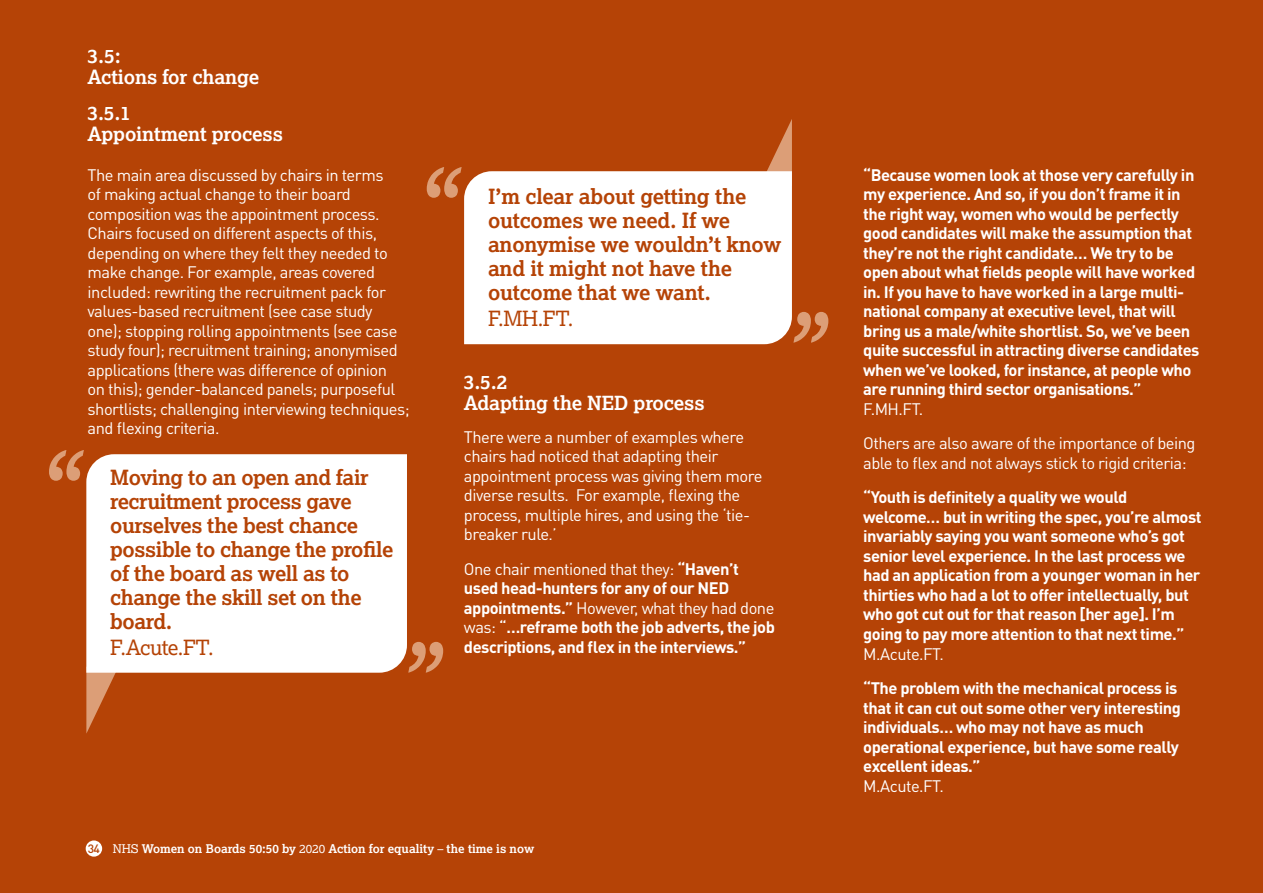
<style>
.page{position:relative;width:1263px;height:893px;background:#b54306}
.page>*{position:absolute;margin:0;border:0;box-sizing:border-box;transform-origin:0 0}
.t1{font:700 21px/24px "Lexia";letter-spacing:-.02em;color:#b54306}
.t2{font:21px "Lexia";letter-spacing:-.02em;color:#b54306}
.t3{font:700 19.5px/21px "Lexia";letter-spacing:-.01em;color:#fff}
.t4{font:700 16.5px/19.5px "DINOT";letter-spacing:-.03em;color:#fff}
.t5{font:16.5px/19.5px "DINOT";letter-spacing:-.03em;color:#fff}
.t6{font:700 12px "Lexia";color:#fff}
.s1{font-weight:400}
.s2{font-weight:500}
.s3{font-family:"DINOT";font-weight:500;color:#b54306}
</style>
<div class="page">
<div style="left:86px;top:840px;width:16px;height:17px;background:#fff;border-radius:50%"></div>
<svg style="left:86px;top:675px;width:29px;height:59px"></svg>
<svg style="left:409px;top:642px;width:34px;height:31px"></svg>
<svg style="left:49px;top:450px;width:35px;height:31px"></svg>
<svg style="left:86px;top:454px;width:323px;height:221px;background:#fcf8f6"></svg>
<svg style="left:768px;top:119px;width:24px;height:50px"></svg>
<svg style="left:794px;top:312px;width:34px;height:31px"></svg>
<svg style="left:427px;top:167px;width:35px;height:31px"></svg>
<div style="left:464px;top:169px;width:330px;height:176px;background:#fff"></div>
<p class="t3" style="left:88px;top:45px;width:173px">3.5:<br>Actions for change</p>
<p class="t3" style="left:88px;top:102px;width:197px">3.5.1<br>Appointment process</p>
<p class="t5" style="left:88px;top:164px;width:324px">The main area discussed by chairs in terms<br>of making actual change to their board composition was the appointment process.<br>Chairs focused on different aspects of this, depending on where they felt they needed to make change. For example, areas covered included: rewriting the recruitment pack for values-based recruitment (see case study one); stopping rolling appointments (see case study four); recruitment training; anonymised applications (there was difference of opinion<br>on this); gender-balanced panels; purposeful shortlists; challenging interviewing techniques; and flexing criteria.</p>
<p class="t1" style="left:110px;top:465px;width:285px">Moving to an open and fair recruitment process gave ourselves the best chance possible to change the profile of the board as well as to change the skill set on the board.</p>
<p class="t2" style="left:110px;top:634px;width:105px">F.Acute.FT.</p>
<p class="t1" style="left:488px;top:184px;width:295px">I’m clear about getting the outcomes we need. If we anonymise we wouldn’t know and it might not have the outcome that we want.</p>
<p class="t2" style="left:488px;top:305px;width:87px">F.MH.FT.</p>
<p class="t3" style="left:464px;top:371px;width:242px">3.5.2<br>Adapting the NED process</p>
<p class="t5" style="left:464px;top:426px;width:300px">There were a number of examples where chairs had noticed that adapting their appointment process was giving them more diverse results. For example, flexing the process, multiple hires, and using the ‘tie&shy;breaker rule.’</p>
<p class="t4" style="left:464px;top:558px;width:312px"><span class="s1">One chair mentioned that they:</span> “Haven’t used head-hunters for any of our NED appointments.” <span class="s1">However, what they had done was:</span> <span class="s2">“</span>…reframe both the job adverts, the job descriptions, and flex in the interviews.”</p>
<p class="t6" style="left:88px;top:841px;width:448px"><span class="s3">34</span> <span class="s1">NHS</span> Women on Boards 50:50 by <span class="s1">2020</span> Action for equality <span class="s1">–</span> the time is now</p>
<p class="t4" style="left:863px;top:164px;width:338px">“Because women look at those very carefully in my experience. And so, if you don’t frame it in the right way, women who would be perfectly good candidates will make the assumption that they’re not the right candidate… We try to be open about what fields people will have worked in. If you have to have worked in a large multi&shy;national company at executive level, that will bring us a male/white shortlist. So, we’ve been quite successful in attracting diverse candidates when we’ve looked, for instance, at people who are running third sector organisations.”</p>
<p class="t5" style="left:863px;top:391px;width:334px;line-height:34.5px">F.MH.FT.<br>Others are also aware of the importance of being</p>
<p class="t5" style="left:863px;top:453px;width:325px">able to flex and not always stick to rigid criteria:</p>
<p class="t4" style="left:863px;top:487px;width:340px">“Youth is definitely a quality we would welcome… but in writing the spec, you’re almost invariably saying you want someone who’s got senior level experience. In the last process we had an application from a younger woman in her thirties who had a lot to offer intellectually, but who got cut out for that reason [her age]. I’m going to pay more attention to that next time.”</p>
<p class="t5" style="left:863px;top:643px;width:82px">M.Acute.FT.</p>
<p class="t4" style="left:863px;top:678px;width:319px">“The problem with the mechanical process is that it can cut out some other very interesting individuals… who may not have as much operational experience, but have some really excellent ideas.”</p>
<p class="t5" style="left:863px;top:775px;width:82px">M.Acute.FT.</p>
</div>
